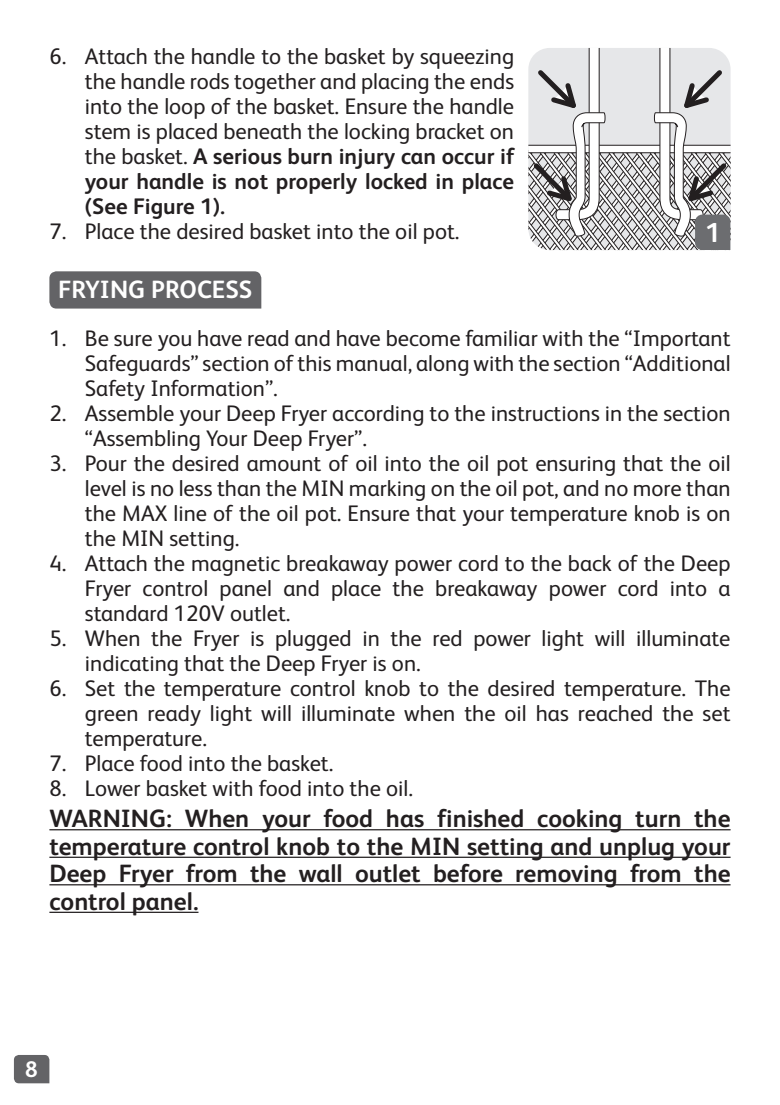
<style>
.page{position:relative;width:780px;height:1105px;background:#fff}
.page>*{position:absolute;margin:0;border:0;box-sizing:border-box;transform-origin:0 0}
.t1{font:700 27.5px "FS Albert";color:#fff}
.t2{font:700 25px/27.5px "FS Albert";color:#231f20;text-align:justify}
.t3{font:700 25px "FS Albert";color:#fff}
.t4{font:22.5px/25px "FS Albert";color:#231f20;text-align:justify}
.t5{font:700 22.5px "FS Albert";color:#fff}
.s1{font-weight:700}
</style>
<div class="page">
<svg style="left:14px;top:1055px;width:35px;height:28px"></svg>
<div style="left:49px;top:271px;width:212px;height:37px;background:#636366"></div>
<hr style="left:49px;top:829px;width:681px;height:1px;background:#231f20">
<hr style="left:49px;top:856px;width:681px;height:1px;background:#231f20">
<hr style="left:49px;top:884px;width:681px;height:1px;background:#231f20">
<hr style="left:49px;top:911px;width:149px;height:1px;background:#231f20">
<svg style="left:528px;top:48px;width:202px;height:202px"></svg>
<p class="t4" style="left:85px;top:44px;width:430px;text-indent:-35px">6. Attach the handle to the basket by squeezing the handle rods together and placing the ends into the loop of the basket. Ensure the handle stem is placed beneath the locking bracket on the basket. <span class="s1">A serious burn injury can occur if your handle is not properly locked in place (See Figure 1).</span></p>
<p class="t4" style="left:49px;top:219px;width:411px">7. Place the desired basket into the oil pot.</p>
<p class="t1" style="left:704px;top:216px;width:17px">1</p>
<p class="t3" style="left:58px;top:275px;width:195px">FRYING PROCESS</p>
<p class="t4" style="left:85px;top:325px;width:646px;text-indent:-35px">1. Be sure you have read and have become familiar with the “Important Safeguards” section of this manual, along with the section “Additional Safety Information”.</p>
<p class="t4" style="left:85px;top:400px;width:646px;text-indent:-35px">2. Assemble your Deep Fryer according to the instructions in the section “Assembling Your Deep Fryer”.</p>
<p class="t4" style="left:85px;top:450px;width:646px;text-indent:-35px">3. Pour the desired amount of oil into the oil pot ensuring that the oil level is no less than the MIN marking on the oil pot, and no more than the MAX line of the oil pot. Ensure that your temperature knob is on the MIN setting.</p>
<p class="t4" style="left:85px;top:550px;width:646px;text-indent:-35px">4. Attach the magnetic breakaway power cord to the back of the Deep Fryer control panel and place the breakaway power cord into a standard 120V outlet.</p>
<p class="t4" style="left:85px;top:625px;width:646px;text-indent:-35px">5. When the Fryer is plugged in the red power light will illuminate indicating that the Deep Fryer is on.</p>
<p class="t4" style="left:85px;top:675px;width:646px;text-indent:-35px">6. Set the temperature control knob to the desired temperature. The green ready light will illuminate when the oil has reached the set temperature.</p>
<p class="t4" style="left:49px;top:750px;width:285px">7. Place food into the basket.</p>
<p class="t4" style="left:49px;top:775px;width:365px">8. Lower basket with food into the oil.</p>
<p class="t2" style="left:49px;top:804px;width:682px">WARNING: When your food has finished cooking turn the temperature control knob to the MIN setting and unplug your Deep Fryer from the wall outlet before removing from the control panel.</p>
<p class="t5" style="left:25px;top:1056px;width:14px">8</p>
</div>
